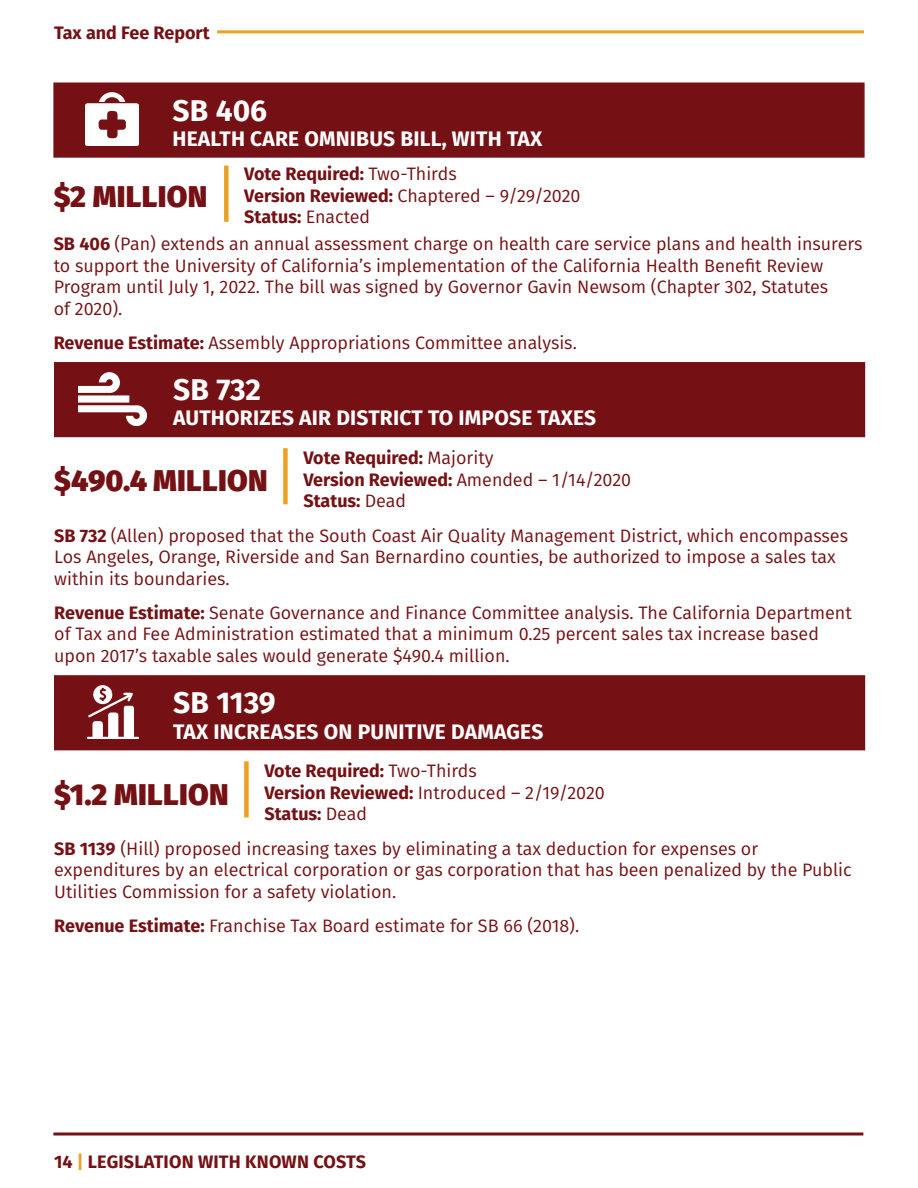
<style>
.page{position:relative;width:918px;height:1188px;background:#fff}
.page>*{position:absolute;margin:0;border:0;box-sizing:border-box;transform-origin:0 0}
.Bill_Write_Ups_Amoun{font:800 30px "Fira Sans";letter-spacing:.01em;color:#751114}
.Bill_Write_Up_Titles{font:700 30px "Fira Sans";color:#fff}
.Bill_Write_Up_Titles-2{font:700 21px "Fira Sans";letter-spacing:.01em;color:#fff}
.t1{font:18px/21.6px "Fira Sans";color:#751114}
.t2{font:700 18px "Fira Sans";color:#751114}
.s1{font-weight:700}
.s2{font-weight:400}
.s3{color:#eca120}
</style>
<div class="page">
<hr style="left:217px;top:30px;width:647px;height:3px;background:#eca120">
<div style="left:54px;top:675px;width:811px;height:75px;background:#751114;border:2px solid #751114"></div>
<img style="left:87px;top:685px;width:51px;height:54px">
<div style="left:244px;top:761px;width:5px;height:56px;background:#eca120"></div>
<div style="left:54px;top:362px;width:811px;height:75px;background:#751114"></div>
<img style="left:79px;top:372px;width:67px;height:53px">
<div style="left:283px;top:448px;width:5px;height:56px;background:#eca120"></div>
<div style="left:53px;top:82px;width:812px;height:76px;background:#751114;border:2px solid #751114"></div>
<img style="left:86px;top:93px;width:53px;height:53px">
<div style="left:224px;top:166px;width:5px;height:56px;background:#eca120"></div>
<svg style="left:53px;top:1132px;width:810px;height:4px;background:#974c4e"></svg>
<p class="t2" style="left:54px;top:17px;width:157px">Tax and Fee Report</p>
<p class="Bill_Write_Up_Titles" style="left:173px;top:85px;width:96px">SB 406</p>
<p class="Bill_Write_Up_Titles-2" style="left:172px;top:121px;width:104px">HEALTH CARE</p>
<p class="Bill_Write_Up_Titles-2" style="left:305px;top:121px;width:227px">OMNIBUS BILL, WITH TAX</p>
<p class="Bill_Write_Ups_Amoun" style="left:54px;top:170px;width:155px">$2 MILLION</p>
<p class="t1" style="left:54px;top:233px;width:810px"><span class="s1">SB 406</span> (Pan) extends an annual assessment charge on health care service plans and health insurers to support the University of California’s implementation of the California Health Benefit Review Program until July 1, 2022. The bill was signed by Governor Gavin Newsom (Chapter 302, Statutes<br>of 2020).</p>
<p class="t1" style="left:54px;top:331px;width:525px"><span class="s1">Revenue Estimate:</span> Assembly Appropriations Committee analysis.</p>
<p class="t2" style="left:244px;top:159px;width:214px">Vote Required: <span class="s2">Two-Thirds</span></p>
<p class="t1" style="left:244px;top:184px;width:338px"><span class="s1">Version Reviewed:</span> Chaptered – 9/29/2020</p>
<p class="t2" style="left:244px;top:202px;width:127px">Status: <span class="s2">Enacted</span></p>
<p class="Bill_Write_Up_Titles" style="left:173px;top:365px;width:89px">SB 732</p>
<p class="Bill_Write_Up_Titles-2" style="left:173px;top:400px;width:425px">AUTHORIZES AIR DISTRICT TO IMPOSE TAXES</p>
<p class="t2" style="left:303px;top:443px;width:192px">Vote Required: <span class="s2">Majority</span></p>
<p class="t1" style="left:303px;top:468px;width:329px"><span class="s1">Version Reviewed:</span> Amended – 1/14/2020</p>
<p class="t2" style="left:303px;top:486px;width:104px">Status: <span class="s2">Dead</span></p>
<p class="Bill_Write_Ups_Amoun" style="left:54px;top:454px;width:215px">$490.4 MILLION</p>
<p class="t1" style="left:54px;top:524px;width:795px"><span class="s1">SB 732</span> (Allen) proposed that the South Coast Air Quality Management District, which encompasses<br>Los Angeles, Orange, Riverside and San Bernardino counties, be authorized to impose a sales tax within its boundaries.</p>
<p class="t1" style="left:54px;top:601px;width:799px"><span class="s1">Revenue Estimate:</span> Senate Governance and Finance Committee analysis. The California Department of Tax and Fee Administration estimated that a minimum 0.25 percent sales tax increase based upon 2017’s taxable sales would generate $490.4 million.</p>
<p class="Bill_Write_Up_Titles" style="left:173px;top:678px;width:104px">SB 1139</p>
<p class="Bill_Write_Up_Titles-2" style="left:173px;top:714px;width:372px">TAX INCREASES ON PU NITIVE DAMAGES</p>
<p class="t2" style="left:264px;top:756px;width:214px">Vote Required: <span class="s2">Two-Thirds</span></p>
<p class="t1" style="left:264px;top:781px;width:342px"><span class="s1">Version Reviewed:</span> Introduced – 2/19/2020</p>
<p class="t2" style="left:264px;top:799px;width:104px">Status: <span class="s2">Dead</span></p>
<p class="Bill_Write_Ups_Amoun" style="left:54px;top:767px;width:176px">$1.2 MILLION</p>
<p class="t1" style="left:54px;top:837px;width:799px"><span class="s1">SB 1139</span> (Hill) proposed increasing taxes by eliminating a tax deduction for expenses or expenditures by an electrical corporation or gas corporation that has been penalized by the Public<br>Utilities Commission for a safety violation.</p>
<p class="t1" style="left:54px;top:914px;width:526px"><span class="s1">Revenue Estimate:</span> Franchise Tax Board estimate for SB 66 (2018).</p>
<p class="t2" style="left:54px;top:1146px;width:111px">14 <span class="s3">|</span> Legislation</p>
<p class="t2" style="left:198px;top:1146px;width:60px">Wit h Kno</p>
<p class="t2" style="left:282px;top:1146px;width:54px">wn Costs</p>
</div>
